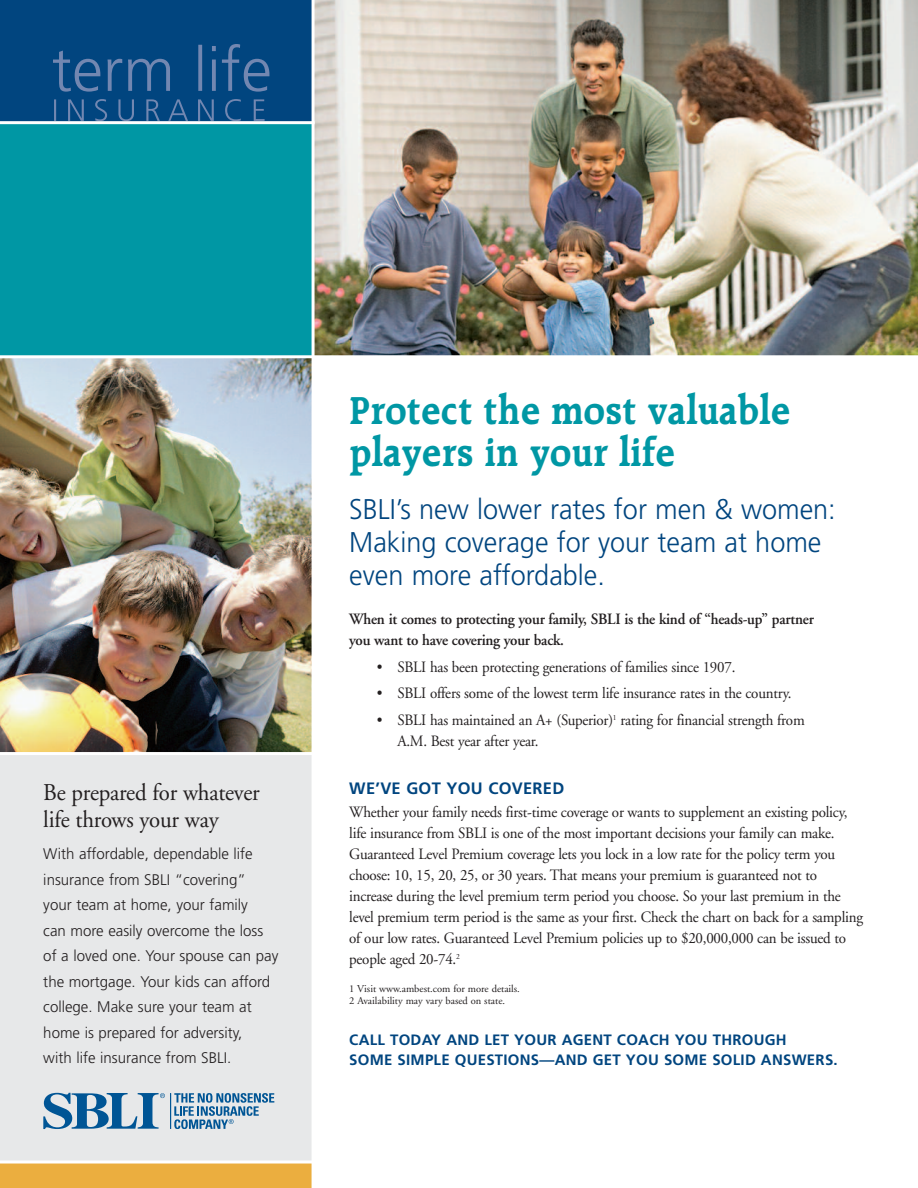
<style>
.page{position:relative;width:918px;height:1188px;background:#fff}
.page>*{position:absolute;margin:0;border:0;box-sizing:border-box;transform-origin:0 0}
.t1{font:700 42px/42px "Raleigh";letter-spacing:-.005em;color:#0097a4;scale:.93 1}
.t2{font:300 28.5px/33px "Frutiger";color:#01457f;scale:.95 1}
.t3{font:24px/27px "Adobe Garamond";letter-spacing:-.01em;color:#231f20;scale:.95 1}
.t4{font:700 16.5px "Frutiger";letter-spacing:.015em;color:#01457f}
.t5{font:15.75px/21px "Adobe Garamond";letter-spacing:-.015em;color:#231f20;scale:.95 1}
.t6{font:600 15.75px/21px "Adobe Garamond";letter-spacing:-.015em;color:#231f20;scale:.95 1}
.t7{font:300 15.3px/25.5px "Frutiger";color:#231f20}
.t8{font:700 15px/19.5px "Frutiger";letter-spacing:.015em;color:#01457f}
.t9{font:10.5px/12.6px "Adobe Garamond";color:#231f20}
</style>
<div class="page">
<div style="left:0;top:356px;width:313px;height:832px;background:#e7e8e9"></div>
<div style="left:0;top:123px;width:313px;height:235px;background:#0097a4"></div>
<div style="left:0;top:1162px;width:313px;height:26px;background:#ebae3f"></div>
<div style="left:0;top:0;width:313px;height:122px;background:#01457f"></div>
<img style="left:315px;top:0;width:603px;height:355px">
<img style="left:0;top:358px;width:312px;height:394px">
<svg style="left:53px;top:44px;width:216px;height:48px"></svg>
<svg style="left:54px;top:99px;width:211px;height:22px"></svg>
<hr style="left:312px;top:0;width:3px;height:1188px;background:#fff">
<hr style="left:0;top:752px;width:315px;height:3px;background:#fff">
<hr style="left:0;top:1161px;width:315px;height:3px;background:#fff">
<hr style="left:0;top:355px;width:918px;height:3px;background:#fff">
<svg style="left:174px;top:1093px;width:100px;height:36px"></svg>
<svg style="left:43px;top:1093px;width:122px;height:36px"></svg>
<hr style="left:170px;top:1093px;width:1px;height:36px;background:#005595">
<hr style="left:0;top:121px;width:315px;height:3px;background:#fff">
<h3 class="t3" style="left:43px;top:781px;width:229px">Be prepared for whatever life throws your way</h3>
<p class="t7" style="left:43px;top:842px;width:237px">With affordable, dependable life insurance from SBLI “covering”<br>your team at home, your family<br>can more easily overcome the loss of a loved one. Your spouse can pay the mortgage. Your kids can afford college. Make sure your team at home is prepared for adversity,<br>with life insurance from SBLI.</p>
<h1 class="t1" style="left:349px;top:392px;width:476px">Protect the most valuable players in your life</h1>
<h2 class="t2" style="left:349px;top:495px;width:514px">SBLI’s new lower rates for men &amp; women:<br>Making coverage for your team at home even more affordable.</h2>
<p class="t6" style="left:349px;top:609px;width:491px">When it comes to protecting your family, SBLI is the kind of “heads-up” partner you want to have covering your back.</p>
<p class="t5" style="left:377px;top:658px;width:379px">• SBLI has been protecting generations of families since 1907.</p>
<p class="t5" style="left:377px;top:684px;width:438px">• SBLI offers some of the lowest term life insurance rates in the country.</p>
<p class="t5" style="left:397px;top:711px;width:430px;text-indent:-21px">• SBLI has maintained an A+ (Superior)<sup>1</sup> rating for financial strength from<br>A.M. Best year after year.</p>
<p class="t4" style="left:349px;top:781px;width:217px">WE’VE GOT YOU COVERED</p>
<p class="t5" style="left:349px;top:803px;width:542px">Whether your family needs first-time coverage or wants to supplement an existing policy, life insurance from SBLI is one of the most important decisions your family can make.<br>Guaranteed Level Premium coverage lets you lock in a low rate for the policy term you choose: 10, 15, 20, 25, or 30 years. That means your premium is guaranteed not to increase during the level premium term period you choose. So your last premium in the level premium term period is the same as your first. Check the chart on back for a sampling of our low rates. Guaranteed Level Premium policies up to $20,000,000 can be issued to people aged 20-74.<sup>2</sup></p>
<p class="t9" style="left:349px;top:983px;width:172px">1 Visit www.ambest.com for more details.<br>2 Availability may vary based on state.</p>
<p class="t8" style="left:349px;top:1032px;width:490px">CALL TODAY AND LET YOUR AGENT COACH YOU THROUGH<br>SOME SIMPLE QUESTIONS—AND GET YOU SOME SOLID ANSWERS.</p>
</div>
